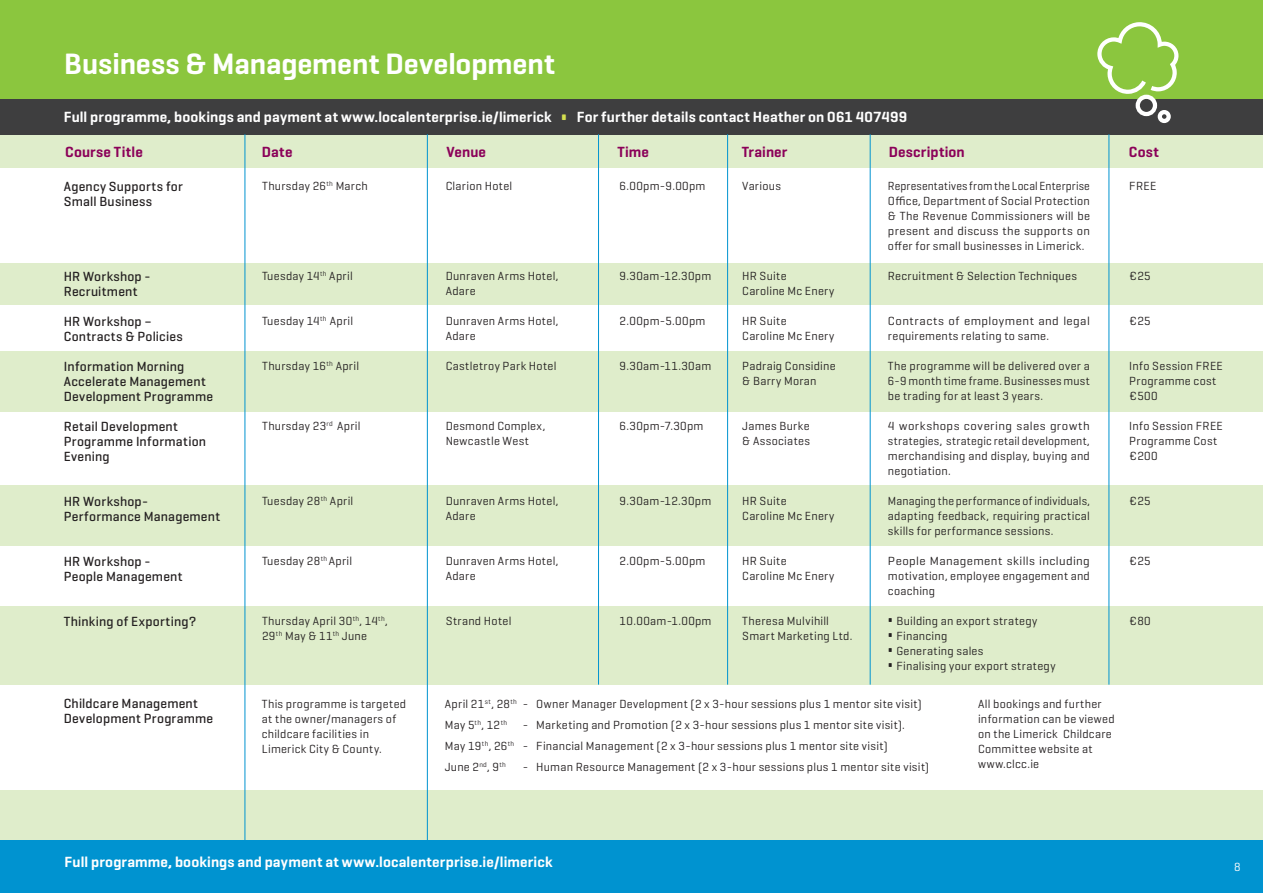
<style>
.page{position:relative;width:1263px;height:893px;background:#fff}
.page>*{position:absolute;margin:0;border:0;box-sizing:border-box;transform-origin:0 0}
.t1{font:600 30px "Geogrotesque";letter-spacing:-.005em;color:#fff}
.body{font:600 15px "Geogrotesque";letter-spacing:.01em;color:#fff}
.t2{font:600 15px "Geogrotesque";letter-spacing:.01em;color:#8b0159}
.body-2{font:500 13.5px/15px "Geogrotesque";letter-spacing:.015em;color:#231f20}
.body-3{font:12px/15px "Geogrotesque";letter-spacing:.025em;color:#231f20}
.body-4{font:12px/15px "Geogrotesque";letter-spacing:.025em;color:#231f20;text-align:justify;scale:1.05 1}
.body-5{font:12px/15px "Geogrotesque";letter-spacing:.025em;color:#231f20;text-align:justify;scale:.95 1}
.body_grants{font:12px "Geogrotesque";color:#fff}
.s1{font-size:28.5px;color:#d4df4f}
.s2{font-weight:700;font-size:18px}
</style>
<div class="page">
<div style="left:0;top:790px;width:1263px;height:79px;background:#dfedcb"></div>
<div style="left:0;top:840px;width:1263px;height:53px;background:#0093d0"></div>
<div style="left:0;top:0;width:1263px;height:99px;background:#8bc63e"></div>
<div style="left:0;top:351px;width:1263px;height:61px;background:#dfedcb"></div>
<div style="left:0;top:485px;width:1263px;height:61px;background:#dfedcb"></div>
<div style="left:0;top:606px;width:1263px;height:79px;background:#dfedcb"></div>
<div style="left:0;top:132px;width:1263px;height:36px;background:#dfedcb"></div>
<div style="left:0;top:263px;width:1263px;height:41px;background:#dfedcb"></div>
<div style="left:0;top:99px;width:1263px;height:35px;background:#3e3e3f"></div>
<hr style="left:245px;top:134px;width:1px;height:714px;background:#0093d0">
<hr style="left:427px;top:134px;width:1px;height:712px;background:#0093d0">
<hr style="left:598px;top:134px;width:1px;height:551px;background:#0093d0">
<hr style="left:727px;top:134px;width:1px;height:551px;background:#0093d0">
<hr style="left:870px;top:134px;width:1px;height:551px;background:#0093d0">
<hr style="left:1109px;top:134px;width:1px;height:551px;background:#0093d0">
<svg style="left:1097px;top:22px;width:82px;height:102px"></svg>
<p class="t1" style="left:64px;top:45px;width:492px">Business &amp; Management Development</p>
<p class="body" style="left:64px;top:108px;width:845px">Full programme, bookings and payment at www.localenterprise.ie/limerick <span class="s1">•</span> For further details contact Heather on 061 407499</p>
<p class="t2" style="left:65px;top:143px;width:79px">Course Title</p>
<p class="t2" style="left:262px;top:143px;width:32px">Date</p>
<p class="t2" style="left:446px;top:143px;width:41px">Venue</p>
<p class="t2" style="left:617px;top:143px;width:33px">Time</p>
<p class="t2" style="left:742px;top:143px;width:47px">Trainer</p>
<p class="t2" style="left:889px;top:143px;width:77px">Description</p>
<p class="t2" style="left:1129px;top:143px;width:31px">Cost</p>
<p class="body-2" style="left:64px;top:178px;width:121px">Agency Supports for</p>
<p class="body-2" style="left:64px;top:193px;width:90px">Small Business</p>
<p class="body-3" style="left:262px;top:178px;width:107px">Thursday 26<sup>th</sup> March</p>
<p class="body-5" style="left:888px;top:178px;width:214px">Representatives from the Local Enterprise Office, Department of Social Protection &amp; The Revenue Commissioners will be present and discuss the supports on offer for small businesses in Limerick.</p>
<p class="body-3" style="left:888px;top:268px;width:190px">Recruitment &amp; Selection Techniques</p>
<p class="body-4" style="left:888px;top:313px;width:194px">Contracts of employment and legal requirements relating to same.</p>
<p class="body-3" style="left:888px;top:358px;width:203px;text-align:justify">The programme will be delivered over a 6-9 month time frame. Businesses must be trading for at least 3 years.</p>
<p class="body-4" style="left:888px;top:418px;width:194px">4 workshops covering sales growth strategies, strategic retail development, merchandising and display, buying and negotiation.</p>
<p class="body-3" style="left:888px;top:493px;width:203px;text-align:justify">Managing the performance of individuals, adapting feedback, requiring practical skills for performance sessions.</p>
<p class="body-4" style="left:888px;top:553px;width:194px">People Management skills including motivation, employee engagement and coaching</p>
<p class="body-3" style="left:888px;top:613px;width:151px"><span class="s2">•</span> Building an export strategy</p>
<p class="body-3" style="left:888px;top:628px;width:61px"><span class="s2">•</span> Financing</p>
<p class="body-3" style="left:888px;top:643px;width:97px"><span class="s2">•</span> Generating sales</p>
<p class="body-3" style="left:888px;top:658px;width:169px"><span class="s2">•</span> Finalising your export strategy</p>
<p class="body-3" style="left:446px;top:178px;width:68px">Clarion Hotel</p>
<p class="body-3" style="left:742px;top:178px;width:40px">Various</p>
<p class="body-3" style="left:620px;top:178px;width:87px">6.00pm-9.00pm</p>
<p class="body-3" style="left:1129px;top:178px;width:29px">FREE</p>
<p class="body-3" style="left:262px;top:268px;width:92px">Tuesday 14<sup>th</sup> April</p>
<p class="body-3" style="left:262px;top:313px;width:93px">Tuesday 14<sup>th</sup> April</p>
<p class="body-3" style="left:262px;top:358px;width:99px">Thursday 16<sup>th</sup> April</p>
<p class="body-3" style="left:446px;top:268px;width:114px">Dunraven Arms Hotel,</p>
<p class="body-3" style="left:446px;top:283px;width:32px">Adare</p>
<p class="body-3" style="left:446px;top:313px;width:114px">Dunraven Arms Hotel,</p>
<p class="body-3" style="left:446px;top:328px;width:32px">Adare</p>
<p class="body-3" style="left:446px;top:358px;width:112px">Castletroy Park Hotel</p>
<p class="body-3" style="left:742px;top:268px;width:46px">HR Suite</p>
<p class="body-3" style="left:742px;top:283px;width:94px">Caroline Mc Enery</p>
<p class="body-3" style="left:742px;top:313px;width:46px">HR Suite</p>
<p class="body-3" style="left:742px;top:328px;width:94px">Caroline Mc Enery</p>
<p class="body-3" style="left:742px;top:358px;width:95px">Padraig Considine</p>
<p class="body-3" style="left:742px;top:373px;width:76px">&amp; Barry Moran</p>
<p class="body-3" style="left:742px;top:418px;width:69px">James Burke</p>
<p class="body-3" style="left:742px;top:433px;width:69px">&amp; Associates</p>
<p class="body-2" style="left:64px;top:268px;width:88px">HR Workshop -</p>
<p class="body-2" style="left:64px;top:283px;width:75px">Recruitment</p>
<p class="body-2" style="left:64px;top:313px;width:90px">HR Workshop –</p>
<p class="body-2" style="left:64px;top:328px;width:120px">Contracts &amp; Policies</p>
<p class="body-2" style="left:64px;top:358px;width:122px">Information Morning</p>
<p class="body-2" style="left:64px;top:373px;width:151px">Accelerate Management<br>Development Programme</p>
<p class="body-2" style="left:64px;top:418px;width:116px">Retail Development</p>
<p class="body-2" style="left:64px;top:433px;width:144px">Programme Information</p>
<p class="body-2" style="left:64px;top:448px;width:47px">Evening</p>
<p class="body-2" style="left:64px;top:493px;width:86px">HR Workshop-</p>
<p class="body-2" style="left:64px;top:508px;width:158px">Performance Management</p>
<p class="body-2" style="left:64px;top:553px;width:88px">HR Workshop -</p>
<p class="body-2" style="left:64px;top:568px;width:120px">People Management</p>
<p class="body-2" style="left:64px;top:613px;width:134px">Thinking of Exporting?</p>
<p class="body-3" style="left:620px;top:268px;width:93px">9.30am-12.30pm</p>
<p class="body-3" style="left:620px;top:313px;width:87px">2.00pm-5.00pm</p>
<p class="body-3" style="left:620px;top:358px;width:93px">9.30am-11.30am</p>
<p class="body-3" style="left:1129px;top:268px;width:23px">€25</p>
<p class="body-3" style="left:1129px;top:313px;width:23px">€25</p>
<p class="body-3" style="left:1129px;top:358px;width:95px">Info Session FREE</p>
<p class="body-3" style="left:1129px;top:373px;width:89px">Programme cost €500</p>
<p class="body-3" style="left:1129px;top:418px;width:95px">Info Session FREE<br>Programme Cost €200</p>
<p class="body-3" style="left:1129px;top:493px;width:23px">€25</p>
<p class="body-3" style="left:262px;top:418px;width:100px">Thursday 23<sup>rd</sup> April</p>
<p class="body-3" style="left:446px;top:418px;width:101px">Desmond Complex,</p>
<p class="body-3" style="left:446px;top:433px;width:85px">Newcastle West</p>
<p class="body-3" style="left:620px;top:418px;width:85px">6.30pm-7.30pm</p>
<p class="body-3" style="left:262px;top:493px;width:93px">Tuesday 28<sup>th</sup> April</p>
<p class="body-3" style="left:446px;top:493px;width:114px">Dunraven Arms Hotel,</p>
<p class="body-3" style="left:446px;top:508px;width:32px">Adare</p>
<p class="body-3" style="left:446px;top:553px;width:114px">Dunraven Arms Hotel,</p>
<p class="body-3" style="left:446px;top:568px;width:32px">Adare</p>
<p class="body-3" style="left:446px;top:613px;width:67px">Strand Hotel</p>
<p class="body-3" style="left:742px;top:493px;width:46px">HR Suite</p>
<p class="body-3" style="left:742px;top:508px;width:94px">Caroline Mc Enery</p>
<p class="body-3" style="left:742px;top:553px;width:46px">HR Suite</p>
<p class="body-3" style="left:742px;top:568px;width:94px">Caroline Mc Enery</p>
<p class="body-3" style="left:742px;top:613px;width:88px">Theresa Mulvihill</p>
<p class="body-3" style="left:742px;top:628px;width:112px">Smart Marketing Ltd.</p>
<p class="body-3" style="left:620px;top:493px;width:93px">9.30am-12.30pm</p>
<p class="body-3" style="left:262px;top:553px;width:92px">Tuesday 28<sup>th</sup> April</p>
<p class="body-3" style="left:620px;top:553px;width:87px">2.00pm-5.00pm</p>
<p class="body-3" style="left:1129px;top:553px;width:23px">€25</p>
<p class="body-3" style="left:262px;top:613px;width:127px">Thursday April 30<sup>th</sup>, 14<sup>th</sup>,</p>
<p class="body-3" style="left:262px;top:628px;width:106px">29<sup>th</sup> May &amp; 11<sup>th</sup> June</p>
<p class="body-3" style="left:620px;top:613px;width:93px">10.00am-1.00pm</p>
<p class="body-3" style="left:1129px;top:613px;width:23px">€80</p>
<p class="body-2" style="left:64px;top:696px;width:136px">Childcare Management</p>
<p class="body-2" style="left:64px;top:711px;width:151px">Development Programme</p>
<p class="body-3" style="left:262px;top:696px;width:146px">This programme is targeted</p>
<p class="body-3" style="left:262px;top:711px;width:136px">at the owner/managers of childcare facilities in</p>
<p class="body-3" style="left:262px;top:741px;width:121px">Limerick City &amp; County.</p>
<p class="body-3" style="left:445px;top:696px;width:478px">April 21<sup>st</sup>, 28<sup>th</sup> - Owner Manager Development (2 x 3-hour sessions plus 1 mentor site visit)</p>
<p class="body-3" style="left:445px;top:717px;width:64px">May 5<sup>th</sup>, 12<sup>th</sup></p>
<p class="body-3" style="left:523px;top:717px;width:384px">- Marketing and Promotion (2 x 3-hour sessions plus 1 mentor site visit).</p>
<p class="body-3" style="left:445px;top:738px;width:444px">May 19<sup>th</sup>, 26<sup>th</sup> - Financial Management (2 x 3-hour sessions plus 1 mentor site visit)</p>
<p class="body-3" style="left:445px;top:759px;width:63px">June 2<sup>nd</sup>, 9<sup>th</sup></p>
<p class="body-3" style="left:523px;top:759px;width:408px">- Human Resource Management (2 x 3-hour sessions plus 1 mentor site visit)</p>
<p class="body-3" style="left:978px;top:696px;width:138px">All bookings and further information can be viewed</p>
<p class="body-3" style="left:978px;top:726px;width:135px">on the Limerick Childcare<br>Committee website at</p>
<p class="body-3" style="left:978px;top:756px;width:63px">www.clcc.ie</p>
<p class="body" style="left:65px;top:852px;width:489px">Full programme, bookings and payment at www.localenterprise.ie/limerick</p>
<p class="body_grants" style="left:1234px;top:860px;width:8px">8</p>
</div>
